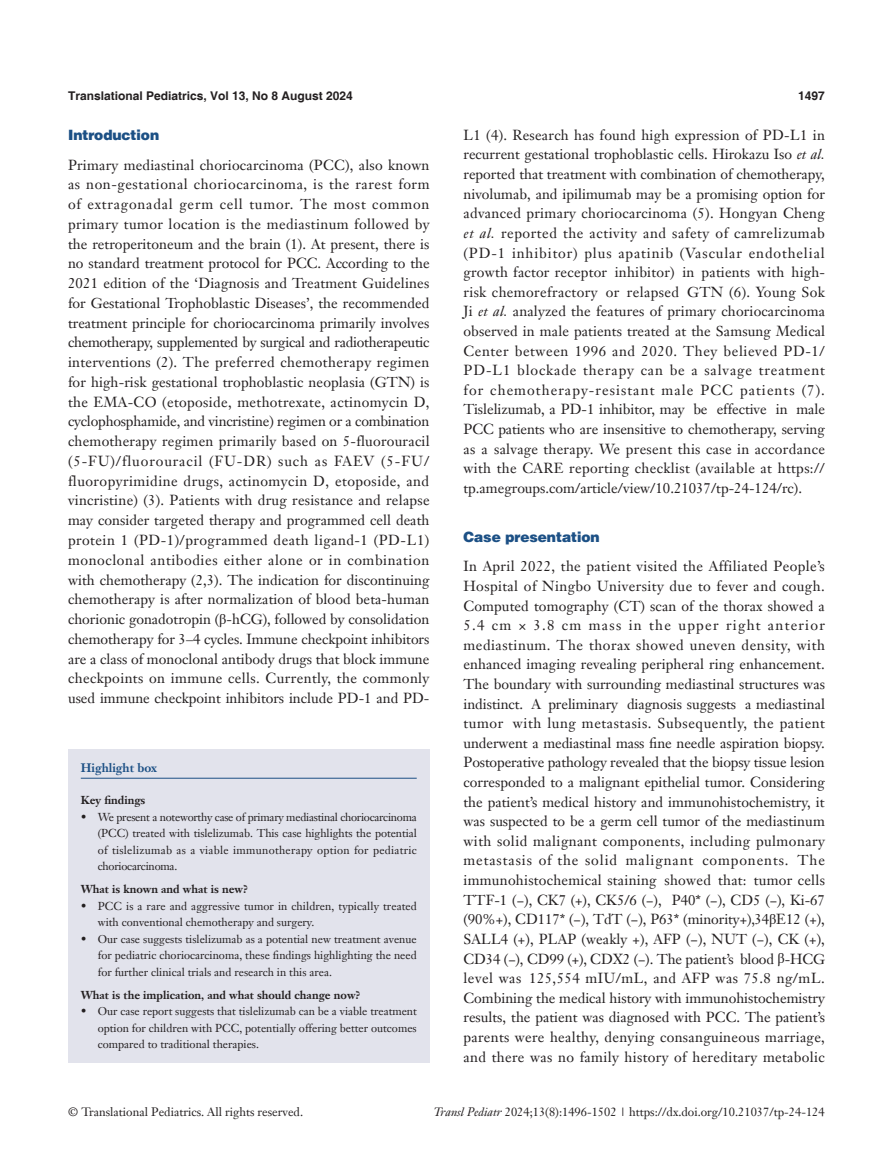
<style>
.page{position:relative;width:893px;height:1170px;background:#fff}
.page>*{position:absolute;margin:0;border:0;box-sizing:border-box;transform-origin:0 0}
.t1{font:14.25px/19.6px "Janson Text LT";color:#231f20;text-align:justify}
._1ji-6_5{font:900 14.25px "Helvetica";color:#1c5085}
._1ji-zhengti{font:900 14.25px "Helvetica";color:#1c5085}
.t2{font:12px "Janson Text LT";color:#231f20}
.t3{font:700 12px "Helvetica";color:#231f20}
.Cite{font:700 12px "Janson Text LT";color:#1c5085}
.box-zhengwen{font:11.25px/16.5px "Janson Text LT";color:#231f20;text-align:justify}
.box-biaoti-1_5mm{font:700 11.25px "Janson Text LT";color:#231f20}
.box-biaoti{font:700 11.25px "Janson Text LT";color:#231f20}
.s1{font-family:"Times New Roman"}
.s2{font-style:italic}
</style>
<div class="page">
<div style="left:68px;top:748px;width:361px;height:314px;background:#e2e3ec"></div>
<hr style="left:81px;top:777px;width:336px;height:1px;background:#1c5085">
<p class="t3" style="left:68px;top:88px;width:286px">Translational Pediatrics, Vol 13, No 8 August 2024</p>
<p class="t3" style="left:798px;top:88px;width:28px">1497</p>
<p class="_1ji-zhengti" style="left:68px;top:126px;width:93px">Introduction</p>
<p class="t1" style="left:68px;top:155px;width:363px">Primary mediastinal choriocarcinoma (PCC), also known as non-gestational choriocarcinoma, is the rarest form of extragonadal germ cell tumor. The most common primary tumor location is the mediastinum followed by the retroperitoneum and the brain (1). At present, there is no standard treatment protocol for PCC. According to the 2021 edition of the ‘Diagnosis and Treatment Guidelines for Gestational Trophoblastic Diseases’, the recommended treatment principle for choriocarcinoma primarily involves chemotherapy, supplemented by surgical and radiotherapeutic interventions (2). The preferred chemotherapy regimen for high-risk gestational trophoblastic neoplasia (GTN) is the EMA-CO (etoposide, methotrexate, actinomycin D, cyclophosphamide, and vincristine) regimen or a combination chemotherapy regimen primarily based on 5-fluorouracil (5-FU)/fluorouracil (FU-DR) such as FAEV (5-FU/ fluoropyrimidine drugs, actinomycin D, etoposide, and vincristine) (3). Patients with drug resistance and relapse may consider targeted therapy and programmed cell death protein 1 (PD-1)/programmed death ligand-1 (PD-L1) monoclonal antibodies either alone or in combination with chemotherapy (2,3). The indication for discontinuing chemotherapy is after normalization of blood beta-human chorionic gonadotropin (<span class="s1">β</span>-hCG), followed by consolidation chemotherapy for 3–4 cycles. Immune checkpoint inhibitors are a class of monoclonal antibody drugs that block immune checkpoints on immune cells. Currently, the commonly used immune checkpoint inhibitors include PD-1 and PD-</p>
<p class="Cite" style="left:81px;top:759px;width:78px">Highlight box</p>
<p class="box-biaoti" style="left:81px;top:793px;width:66px">Key findings</p>
<p class="box-zhengwen" style="left:98px;top:808px;width:321px;text-indent:-17px">• We present a noteworthy case of primary mediastinal choriocarcinoma (PCC) treated with tislelizumab. This case highlights the potential of tislelizumab as a viable immunotherapy option for pediatric choriocarcinoma.</p>
<p class="box-biaoti-1_5mm" style="left:81px;top:881px;width:169px">What is known and what is new?</p>
<p class="box-zhengwen" style="left:98px;top:897px;width:321px;text-indent:-17px">• PCC is a rare and aggressive tumor in children, typically treated with conventional chemotherapy and surgery.</p>
<p class="box-zhengwen" style="left:98px;top:930px;width:320px;text-indent:-17px">• Our case suggests tislelizumab as a potential new treatment avenue for pediatric choriocarcinoma, these findings highlighting the need for further clinical trials and research in this area.</p>
<p class="box-biaoti-1_5mm" style="left:81px;top:987px;width:281px">What is the implication, and what should change now?</p>
<p class="box-zhengwen" style="left:98px;top:1002px;width:321px;text-indent:-17px">• Our case report suggests that tislelizumab can be a viable treatment option for children with PCC, potentially offering better outcomes compared to traditional therapies.</p>
<p class="t1" style="left:463px;top:125px;width:363px">L1 (4). Research has found high expression of PD-L1 in recurrent gestational trophoblastic cells. Hirokazu Iso <span class="s2">et al. </span>reported that treatment with combination of chemotherapy, nivolumab, and ipilimumab may be a promising option for advanced primary choriocarcinoma (5). Hongyan Cheng <span class="s2">et al.</span> reported the activity and safety of camrelizumab (PD-1 inhibitor) plus apatinib (Vascular endothelial growth factor receptor inhibitor) in patients with high&shy;risk chemorefractory or relapsed GTN (6). Young Sok Ji <span class="s2">et al.</span> analyzed the features of primary choriocarcinoma observed in male patients treated at the Samsung Medical Center between 1996 and 2020. They believed PD-1/ PD-L1 blockade therapy can be a salvage treatment for chemotherapy-resistant male PCC patients (7).<br>Tislelizumab, a PD-1 inhibitor, may be effective in male PCC patients who are insensitive to chemotherapy, serving as a salvage therapy. We present this case in accordance with the CARE reporting checklist (available at https:// tp.amegroups.com/article/view/10.21037/tp-24-124/rc).</p>
<p class="_1ji-6_5" style="left:463px;top:527px;width:138px">Case presentation</p>
<p class="t1" style="left:463px;top:556px;width:363px">In April 2022, the patient visited the Affiliated People’s Hospital of Ningbo University due to fever and cough.<br>Computed tomography (CT) scan of the thorax showed a 5.4 cm × 3.8 cm mass in the upper right anterior mediastinum. The thorax showed uneven density, with enhanced imaging revealing peripheral ring enhancement.<br>The boundary with surrounding mediastinal structures was indistinct. A preliminary diagnosis suggests a mediastinal tumor with lung metastasis. Subsequently, the patient underwent a mediastinal mass fine needle aspiration biopsy.<br>Postoperative pathology revealed that the biopsy tissue lesion corresponded to a malignant epithelial tumor. Considering the patient’s medical history and immunohistochemistry, it was suspected to be a germ cell tumor of the mediastinum with solid malignant components, including pulmonary metastasis of the solid malignant components. The immunohistochemical staining showed that: tumor cells TTF-1 (−), CK7 (+), CK5/6 (−), P40* (−), CD5 (−), Ki-67 (90%+), CD117* (−), TdT (−), P63* (minority+),34<span class="s1">β</span>E12 (+), SALL4 (+), PLAP (weakly +), AFP (−), NUT (−), CK (+), CD34 (−), CD99 (+), CDX2 (−). The patient’s blood <span class="s1">β</span>-HCG level was 125,554 mIU/mL, and AFP was 75.8 ng/mL.<br>Combining the medical history with immunohistochemistry results, the patient was diagnosed with PCC. The patient’s parents were healthy, denying consanguineous marriage, and there was no family history of hereditary metabolic</p>
<p class="t2" style="left:68px;top:1104px;width:236px">© Translational Pediatrics. All rights reserved.</p>
<p class="t2" style="left:434px;top:1104px;width:392px"><span class="s2">Transl Pediatr</span> 2024;13(8):1496-1502 | https://dx.doi.org/10.21037/tp-24-124</p>
</div>
